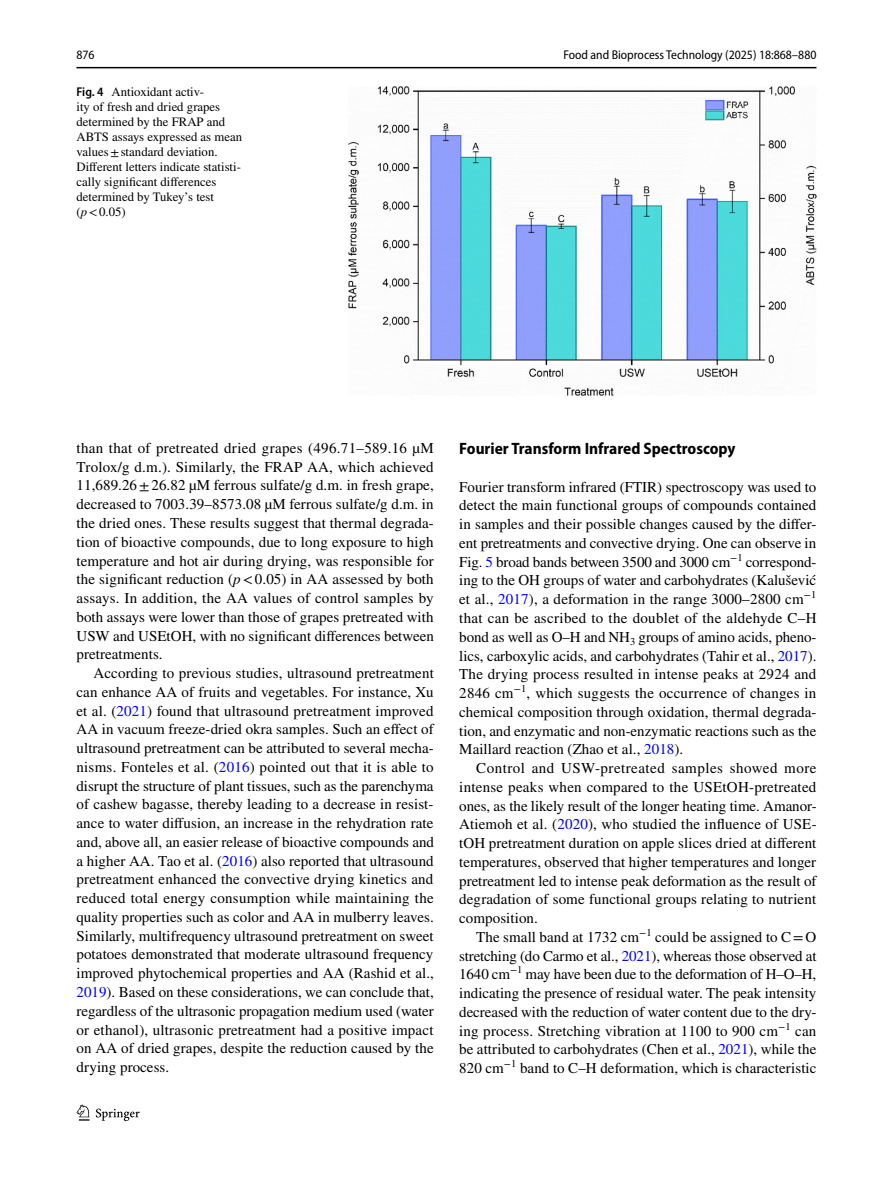
<style>
.page{position:relative;width:893px;height:1187px;background:#fff}
.page>*{position:absolute;margin:0;border:0;box-sizing:border-box;transform-origin:0 0}
.t1{font:700 semi-condensed 16.5px "Myriad Pro";color:#000}
.t2{font:15px/18.8px "STIX";letter-spacing:.005em;color:#000;text-align:justify}
.t3{font:12.75px/15px "STIX";color:#000}
.t4{font:semi-condensed 12.75px "Myriad Pro";color:#000}
.s1{font-family:"Myriad Pro";font-weight:600;font-stretch:semi-condensed}
.s2{font-style:italic}
.s3{color:#00f}
</style>
<div class="page">
<hr style="left:77px;top:67px;width:739px;height:1px;background:#000">
<svg style="left:77px;top:1104px;width:12px;height:16px"></svg>
<svg style="left:96px;top:1108px;width:44px;height:12px"></svg>
<img style="left:349px;top:87px;width:467px;height:309px">
<p class="t4" style="left:77px;top:48px;width:20px">876</p>
<p class="t4" style="left:563px;top:48px;width:255px">Food and Bioprocess Technology (2025) 18:868–880</p>
<p class="t3" style="left:77px;top:85px;width:167px"><span class="s1">Fig. 4</span> Antioxidant activ-<br>ity of fresh and dried grapes determined by the FRAP and<br>ABTS assays expressed as mean values±standard deviation.<br>Different letters indicate statisti&shy;cally significant differences determined by Tukey’s test (<span class="s2">p</span>&lt;0.05)</p>
<p class="t2" style="left:77px;top:439px;width:359px">than that of pretreated dried grapes (496.71–589.16 µM Trolox/g d.m.). Similarly, the FRAP AA, which achieved 11,689.26±26.82 µM ferrous sulfate/g d.m. in fresh grape, decreased to 7003.39–8573.08 µM ferrous sulfate/g d.m. in the dried ones. These results suggest that thermal degrada&shy;tion of bioactive compounds, due to long exposure to high temperature and hot air during drying, was responsible for the significant reduction (<span class="s2">p</span>&lt;0.05) in AA assessed by both assays. In addition, the AA values of control samples by both assays were lower than those of grapes pretreated with USW and USEtOH, with no significant differences between pretreatments.</p>
<p class="t2" style="left:77px;top:664px;width:359px;text-indent:17px">According to previous studies, ultrasound pretreatment can enhance AA of fruits and vegetables. For instance, Xu et al. (<span class="s3">2021</span>) found that ultrasound pretreatment improved AA in vacuum freeze-dried okra samples. Such an effect of ultrasound pretreatment can be attributed to several mecha&shy;nisms. Fonteles et al. (<span class="s3">2016</span>) pointed out that it is able to disrupt the structure of plant tissues, such as the parenchyma of cashew bagasse, thereby leading to a decrease in resist&shy;ance to water diffusion, an increase in the rehydration rate and, above all, an easier release of bioactive compounds and a higher AA. Tao et al. (<span class="s3">2016</span>) also reported that ultrasound pretreatment enhanced the convective drying kinetics and reduced total energy consumption while maintaining the quality properties such as color and AA in mulberry leaves.<br>Similarly, multifrequency ultrasound pretreatment on sweet potatoes demonstrated that moderate ultrasound frequency improved phytochemical properties and AA (Rashid et al., <span class="s3">2019</span>). Based on these considerations, we can conclude that, regardless of the ultrasonic propagation medium used (water or ethanol), ultrasonic pretreatment had a positive impact on AA of dried grapes, despite the reduction caused by the drying process.</p>
<p class="t1" style="left:459px;top:439px;width:278px">Fourier Transform Infrared Spectroscopy</p>
<p class="t2" style="left:459px;top:478px;width:359px">Fourier transform infrared (FTIR) spectroscopy was used to detect the main functional groups of compounds contained in samples and their possible changes caused by the differ&shy;ent pretreatments and convective drying. One can observe in Fig. <span class="s3">5</span> broad bands between 3500 and 3000 cm<sup>−1</sup> correspond&shy;ing to the OH groups of water and carbohydrates (Kalušević et al., <span class="s3">2017</span>), a deformation in the range 3000–2800 cm<sup>−1 </sup>that can be ascribed to the doublet of the aldehyde C–H bond as well as O–H and NH<sub>3</sub> groups of amino acids, pheno&shy;lics, carboxylic acids, and carbohydrates (Tahir et al., <span class="s3">2017</span>).<br>The drying process resulted in intense peaks at 2924 and 2846 cm<sup>−1</sup>, which suggests the occurrence of changes in chemical composition through oxidation, thermal degrada&shy;tion, and enzymatic and non-enzymatic reactions such as the Maillard reaction (Zhao et al., <span class="s3">2018</span>).</p>
<p class="t2" style="left:459px;top:759px;width:359px;text-indent:17px">Control and USW-pretreated samples showed more intense peaks when compared to the USEtOH-pretreated ones, as the likely result of the longer heating time. Amanor-Atiemoh et al. (<span class="s3">2020</span>), who studied the influence of USE&shy;tOH pretreatment duration on apple slices dried at different temperatures, observed that higher temperatures and longer pretreatment led to intense peak deformation as the result of degradation of some functional groups relating to nutrient composition.</p>
<p class="t2" style="left:459px;top:928px;width:359px;text-indent:17px">The small band at 1732 cm<sup>−1</sup> could be assigned to C=O stretching (do Carmo et al., <span class="s3">2021</span>), whereas those observed at 1640 cm<sup>−1</sup> may have been due to the deformation of H–O–H, indicating the presence of residual water. The peak intensity decreased with the reduction of water content due to the dry&shy;ing process. Stretching vibration at 1100 to 900 cm<sup>−1</sup> can be attributed to carbohydrates (Chen et al., <span class="s3">2021</span>), while the 820 cm<sup>−1</sup> band to C–H deformation, which is characteristic</p>
</div>
